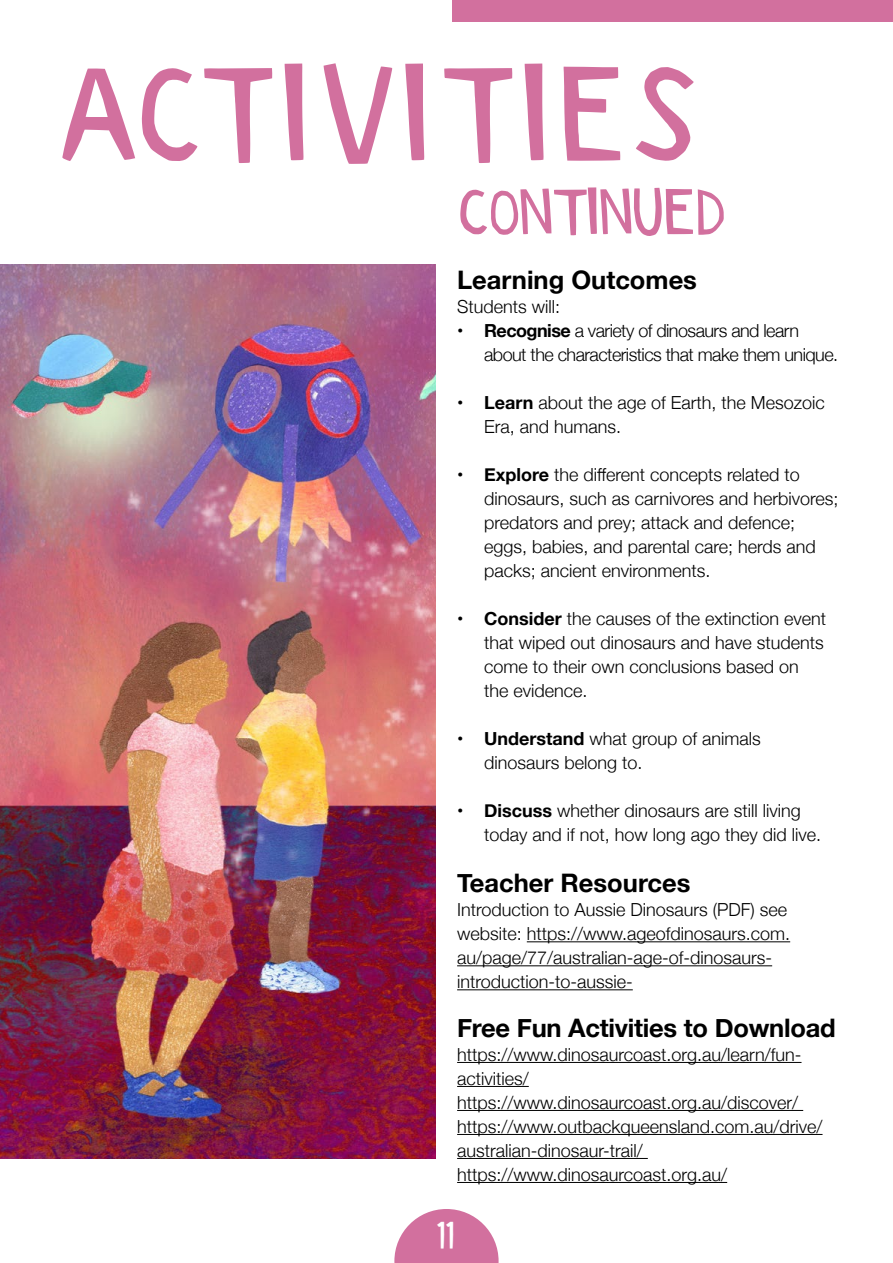
<style>
.page{position:relative;width:893px;height:1263px;background:#fff}
.page>*{position:absolute;margin:0;border:0;box-sizing:border-box;transform-origin:0 0}
.t1{font:126.3px "Paper Cuts";color:#d2709e;scale:1.13 1}
.t2{font:60.75px "Paper Cuts";letter-spacing:-.05em;color:#d2709e;scale:1.13 1}
.t3{font:33.75px "Paper Cuts";color:#fff;scale:1.13 1}
.t4{font:700 25.5px "Helvetica Neue";color:#000}
.t5{font:300 18px/24px "Helvetica Neue";color:#000}
.t6{font:300 18px/24px "Helvetica Neue";letter-spacing:-.03em;color:#000}
.s1{font-weight:700}
</style>
<div class="page">
<svg style="left:394px;top:1209px;width:105px;height:54px"></svg>
<div style="left:453px;top:0;width:440px;height:21px;background:#d2709e"></div>
<hr style="left:527px;top:941px;width:263px;height:1px;background:#000">
<hr style="left:457px;top:965px;width:315px;height:1px;background:#000">
<hr style="left:457px;top:989px;width:176px;height:1px;background:#000">
<hr style="left:457px;top:1062px;width:344px;height:1px;background:#000">
<hr style="left:457px;top:1086px;width:72px;height:1px;background:#000">
<hr style="left:457px;top:1110px;width:346px;height:1px;background:#000">
<hr style="left:457px;top:1134px;width:365px;height:1px;background:#000">
<hr style="left:457px;top:1158px;width:191px;height:1px;background:#000">
<hr style="left:457px;top:1182px;width:270px;height:1px;background:#000">
<img style="left:0;top:264px;width:436px;height:895px">
<h1 class="t1" style="left:54px;top:41px;width:573px">ACTIVITIES</h1>
<h2 class="t2" style="left:457px;top:177px;width:240px">CONTINUED</h2>
<h3 class="t4" style="left:457px;top:260px;width:241px">Learning Outcomes</h3>
<p class="t5" style="left:457px;top:293px;width:104px">Students will:</p>
<p class="t6" style="left:484px;top:317px;width:356px;text-indent:-27px"><span class="s1">• Recognise</span> a variety of dinosaurs and learn about the characteristics that make them unique.</p>
<p class="t5" style="left:484px;top:389px;width:342px;text-indent:-27px"><span class="s1">• Learn</span> about the age of Earth, the Mesozoic<br>Era, and humans.</p>
<p class="t5" style="left:484px;top:461px;width:356px;text-indent:-27px"><span class="s1">• Explore</span> the different concepts related to dinosaurs, such as carnivores and herbivores; predators and prey; attack and defence; eggs, babies, and parental care; herds and packs; ancient environments.</p>
<p class="t5" style="left:484px;top:605px;width:344px;text-indent:-27px"><span class="s1">• Consider</span> the causes of the extinction event that wiped out dinosaurs and have students come to their own conclusions based on the evidence.</p>
<p class="t5" style="left:484px;top:725px;width:278px;text-indent:-27px"><span class="s1">• Understand</span> what group of animals dinosaurs belong to.</p>
<p class="t5" style="left:484px;top:797px;width:339px;text-indent:-27px"><span class="s1">• Discuss</span> whether dinosaurs are still living today and if not, how long ago they did live.</p>
<h3 class="t4" style="left:457px;top:863px;width:235px">Teacher Resources</h3>
<p class="t5" style="left:457px;top:896px;width:335px">Introduction to Aussie Dinosaurs (PDF) see website: https://www.ageofdinosaurs.com. au/page/77/australian-age-of-dinosaurs&shy;introduction-to-aussie-</p>
<h3 class="t4" style="left:457px;top:1007px;width:380px">Free Fun Activities to Download</h3>
<p class="t5" style="left:457px;top:1041px;width:367px">https://www.dinosaurcoast.org.au/learn/fun&shy;activities/ https://www.dinosaurcoast.org.au/discover/ https://www.outbackqueensland.com.au/drive/ australian-dinosaur-trail/ https://www.dinosaurcoast.org.au/</p>
<h3 class="t3" style="left:436px;top:1215px;width:19px">11</h3>
</div>
